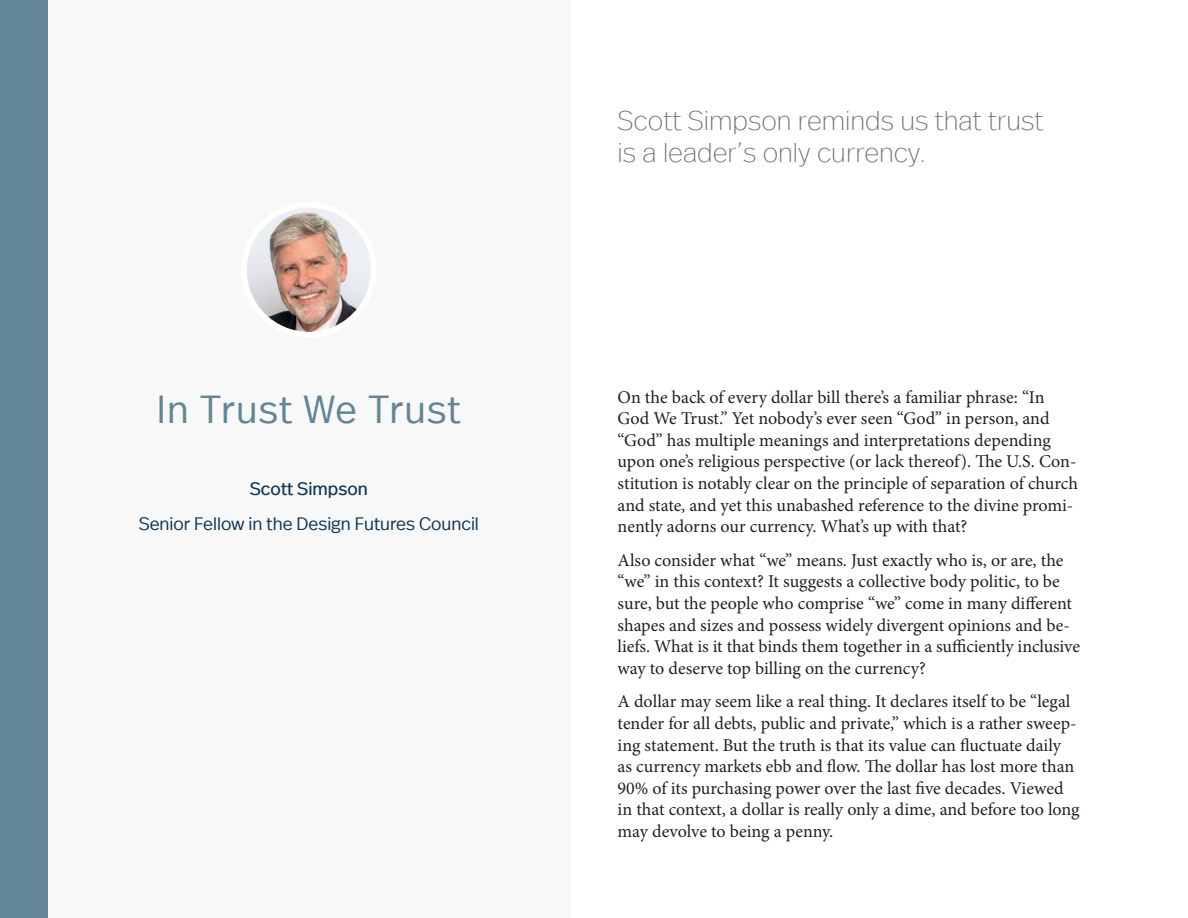
<style>
.page{position:relative;width:1188px;height:918px;background:#fff}
.page>*{position:absolute;margin:0;border:0;box-sizing:border-box;transform-origin:0 0}
.t1{font:300 39px "Real Head Offc";letter-spacing:.03em;color:#628696}
.Introduction_Copy{font:300 expanded 27px/32.4px "Real Head Offc";color:#707070}
.Body_text{font:18px/21.6px "Minion Pro";letter-spacing:-.005em;color:#231f20}
.t2{font:300 18px "Real Head Offc";color:#0e3758}
.t3{font:18px "Real Head Offc";color:#0e3758}
</style>
<div class="page">
<div style="left:47px;top:0;width:523px;height:918px;background:#f8f8f8"></div>
<div style="left:0;top:0;width:47px;height:918px;background:#628696"></div>
<img style="left:248px;top:209px;width:121px;height:121px">
<div style="left:241px;top:202px;width:135px;height:135px;border:6px solid #fff;border-radius:50%"></div>
<p class="t1" style="left:157px;top:385px;width:306px">In Trust We Trust</p>
<p class="t3" style="left:250px;top:477px;width:120px">Scott Simpson</p>
<p class="t2" style="left:139px;top:512px;width:342px">Senior Fellow in the Design Futures Council</p>
<p class="Introduction_Copy" style="left:618px;top:104px;width:427px">Scott Simpson reminds us that trust is a leader’s only currency.</p>
<p class="Body_text" style="left:618px;top:386px;width:462px">On the back of every dollar bill there’s a familiar phrase: “In God We Trust.” Yet nobody’s ever seen “God” in person, and “God” has multiple meanings and interpretations depending upon one’s religious perspective (or lack thereof). The U.S. Con&shy;stitution is notably clear on the principle of separation of church and state, and yet this unabashed reference to the divine promi&shy;nently adorns our currency. What’s up with that?</p>
<p class="Body_text" style="left:618px;top:549px;width:464px">Also consider what “we” means. Just exactly who is, or are, the “we” in this context? It suggests a collective body politic, to be sure, but the people who comprise “we” come in many different shapes and sizes and possess widely divergent opinions and be&shy;liefs. What is it that binds them together in a sufficiently inclusive way to deserve top billing on the currency?</p>
<p class="Body_text" style="left:618px;top:691px;width:464px">A dollar may seem like a real thing. It declares itself to be “legal tender for all debts, public and private,” which is a rather sweep&shy;ing statement. But the truth is that its value can fluctuate daily as currency markets ebb and flow. The dollar has lost more than 90% of its purchasing power over the last five decades. Viewed in that context, a dollar is really only a dime, and before too long may devolve to being a penny.</p>
</div>
